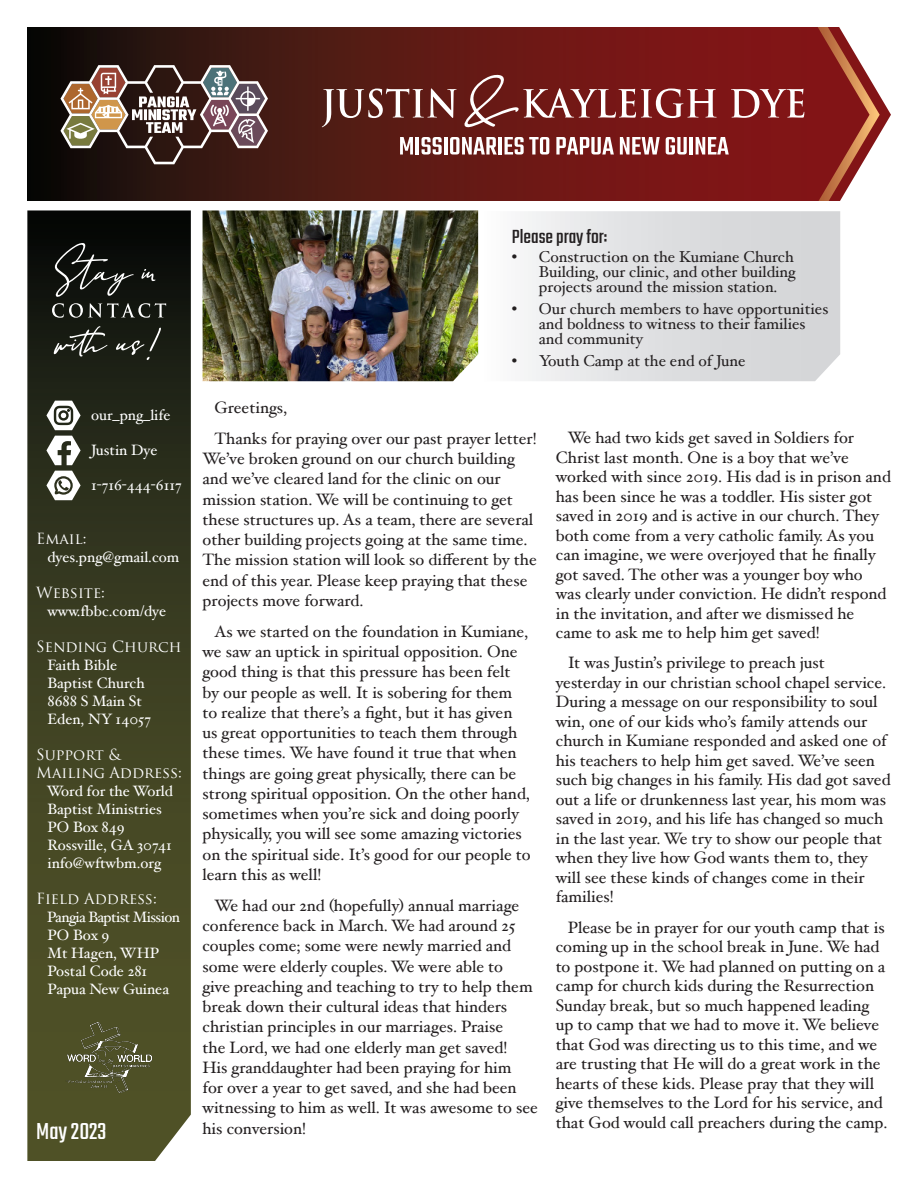
<style>
.page{position:relative;width:918px;height:1188px;background:#fff}
.page>*{position:absolute;margin:0;border:0;box-sizing:border-box;transform-origin:0 0}
.t1{font:25.5px "Teko";color:#fff}
.t2{font:21px "Teko";color:#231f20}
.t3{font:16.5px/19.5px "Hoefler Text";color:#231f20}
.t4{font:15.75px/15px "Hoefler Text";color:#231f20;text-align:justify}
.t5{font:15px "Hoefler Text";color:#fff}
.t6{font:15px "Trajan Pro";color:#fff}
.t7{font:15px "Hoefler Text";letter-spacing:-.04em;color:#fff}
</style>
<div class="page">
<svg style="left:27px;top:210px;width:164px;height:951px;background:#3c3f23"></svg>
<svg style="left:27px;top:27px;width:843px;height:174px;background:#5f1c18"></svg>
<svg style="left:60px;top:65px;width:208px;height:99px;background:#6f5b54"></svg>
<svg style="left:731px;top:89px;width:73px;height:29px"></svg>
<svg style="left:322px;top:74px;width:395px;height:54px;background:#823f3c"></svg>
<svg style="left:400px;top:137px;width:13px;height:18px"></svg>
<hr style="left:416px;top:137px;width:3px;height:18px;background:#fff">
<svg style="left:422px;top:137px;width:20px;height:18px"></svg>
<hr style="left:444px;top:137px;width:3px;height:18px;background:#fff">
<svg style="left:450px;top:137px;width:47px;height:18px"></svg>
<hr style="left:498px;top:137px;width:4px;height:18px;background:#fff">
<svg style="left:505px;top:137px;width:44px;height:18px"></svg>
<svg style="left:556px;top:137px;width:58px;height:18px"></svg>
<svg style="left:620px;top:137px;width:40px;height:18px"></svg>
<svg style="left:666px;top:137px;width:21px;height:18px"></svg>
<hr style="left:690px;top:137px;width:3px;height:18px;background:#fff">
<svg style="left:696px;top:137px;width:33px;height:18px"></svg>
<img style="left:60px;top:1021px;width:97px;height:75px">
<svg style="left:478px;top:211px;width:362px;height:170px"></svg>
<svg style="left:49px;top:242px;width:117px;height:119px;background:#282b26"></svg>
<svg style="left:46px;top:436px;width:35px;height:29px"></svg>
<svg style="left:46px;top:471px;width:35px;height:29px"></svg>
<svg style="left:46px;top:401px;width:35px;height:29px"></svg>
<img style="left:203px;top:210px;width:275px;height:171px">
<p class="t5" style="left:91px;top:406px;width:81px">our_png_life</p>
<p class="t5" style="left:91px;top:441px;width:68px">Justin Dye</p>
<p class="t5" style="left:91px;top:476px;width:92px">1-716-444-6117</p>
<p class="t6" style="left:36px;top:529px;width:52px">Email:</p>
<p class="t5" style="left:47px;top:548px;width:133px">dyes.png@gmail.com</p>
<p class="t6" style="left:36px;top:583px;width:70px">Website:</p>
<p class="t5" style="left:47px;top:602px;width:120px">www.fbbc.com/dye</p>
<p class="t6" style="left:36px;top:637px;width:147px">Sending Church</p>
<p class="t5" style="left:47px;top:656px;width:71px">Faith Bible</p>
<p class="t5" style="left:47px;top:674px;width:99px">Baptist Church</p>
<p class="t5" style="left:47px;top:692px;width:96px">8688 S Main St</p>
<p class="t5" style="left:47px;top:710px;width:105px">Eden, NY 14057</p>
<p class="t6" style="left:36px;top:745px;width:86px">Support &amp;</p>
<p class="t6" style="left:36px;top:763px;width:147px">Mailing Address:</p>
<p class="t5" style="left:47px;top:782px;width:128px">Word for the World</p>
<p class="t5" style="left:47px;top:800px;width:116px">Baptist Ministries</p>
<p class="t5" style="left:47px;top:818px;width:79px">PO Box 849</p>
<p class="t5" style="left:47px;top:836px;width:126px">Rossville, GA 30741</p>
<p class="t5" style="left:47px;top:854px;width:115px">info@wftwbm.org</p>
<p class="t6" style="left:36px;top:889px;width:122px">Field Address:</p>
<p class="t7" style="left:47px;top:908px;width:135px">Pangia Baptist Mission</p>
<p class="t5" style="left:47px;top:926px;width:64px">PO Box 9</p>
<p class="t5" style="left:47px;top:944px;width:113px">Mt Hagen, WHP</p>
<p class="t5" style="left:47px;top:962px;width:101px">Postal Code 281</p>
<p class="t5" style="left:47px;top:980px;width:123px">Papua New Guinea</p>
<p class="t1" style="left:36px;top:1117px;width:72px">May 2023</p>
<p class="t2" style="left:512px;top:225px;width:97px">Please pray for:</p>
<p class="t4" style="left:539px;top:249px;width:258px;text-indent:-27px">• Construction on the Kumiane Church Building, our clinic, and other building projects around the mission station.</p>
<p class="t4" style="left:539px;top:301px;width:291px;text-align:left;text-indent:-27px">• Our church members to have opportunities and boldness to witness to their families and community</p>
<p class="t4" style="left:512px;top:353px;width:235px">• Youth Camp at the end of June</p>
<p class="t3" style="left:214px;top:397px;width:74px">Greetings,</p>
<p class="t3" style="left:202px;top:428px;width:336px;line-height:20.2px;text-indent:12px">Thanks for praying over our past prayer letter!<br>We’ve broken ground on our church building and we’ve cleared land for the clinic on our mission station. We will be continuing to get these structures up. As a team, there are several other building projects going at the same time.<br>The mission station will look so different by the end of this year. Please keep praying that these projects move forward.</p>
<p class="t3" style="left:202px;top:621px;width:330px;line-height:20.2px;text-indent:12px">As we started on the foundation in Kumiane, we saw an uptick in spiritual opposition. One good thing is that this pressure has been felt by our people as well. It is sobering for them to realize that there’s a fight, but it has given us great opportunities to teach them through these times. We have found it true that when things are going great physically, there can be strong spiritual opposition. On the other hand, sometimes when you’re sick and doing poorly physically, you will see some amazing victories on the spiritual side. It’s good for our people to learn this as well!</p>
<p class="t3" style="left:202px;top:895px;width:337px;line-height:20.2px;text-indent:12px">We had our 2nd (hopefully) annual marriage conference back in March. We had around 25 couples come; some were newly married and some were elderly couples. We were able to<br>give preaching and teaching to try to help them break down their cultural ideas that hinders christian principles in our marriages. Praise<br>the Lord, we had one elderly man get saved!<br>His granddaughter had been praying for him<br>for over a year to get saved, and she had been witnessing to him as well. It was awesome to see his conversion!</p>
<p class="t3" style="left:556px;top:428px;width:337px;text-indent:12px">We had two kids get saved in Soldiers for Christ last month. One is a boy that we’ve worked with since 2019. His dad is in prison and has been since he was a toddler. His sister got saved in 2019 and is active in our church. They both come from a very catholic family. As you can imagine, we were overjoyed that he finally got saved. The other was a younger boy who was clearly under conviction. He didn’t respond in the invitation, and after we dismissed he came to ask me to help him get saved!</p>
<p class="t3" style="left:556px;top:653px;width:336px;text-indent:12px">It was Justin’s privilege to preach just yesterday in our christian school chapel service.<br>During a message on our responsibility to soul win, one of our kids who’s family attends our church in Kumiane responded and asked one of his teachers to help him get saved. We’ve seen such big changes in his family. His dad got saved out a life or drunkenness last year, his mom was saved in 2019, and his life has changed so much in the last year. We try to show our people that when they live how God wants them to, they will see these kinds of changes come in their families!</p>
<p class="t3" style="left:556px;top:917px;width:333px;text-indent:12px">Please be in prayer for our youth camp that is coming up in the school break in June. We had to postpone it. We had planned on putting on a camp for church kids during the Resurrection Sunday break, but so much happened leading up to camp that we had to move it. We believe that God was directing us to this time, and we are trusting that He will do a great work in the hearts of these kids. Please pray that they will give themselves to the Lord for his service, and that God would call preachers during the camp.</p>
</div>
